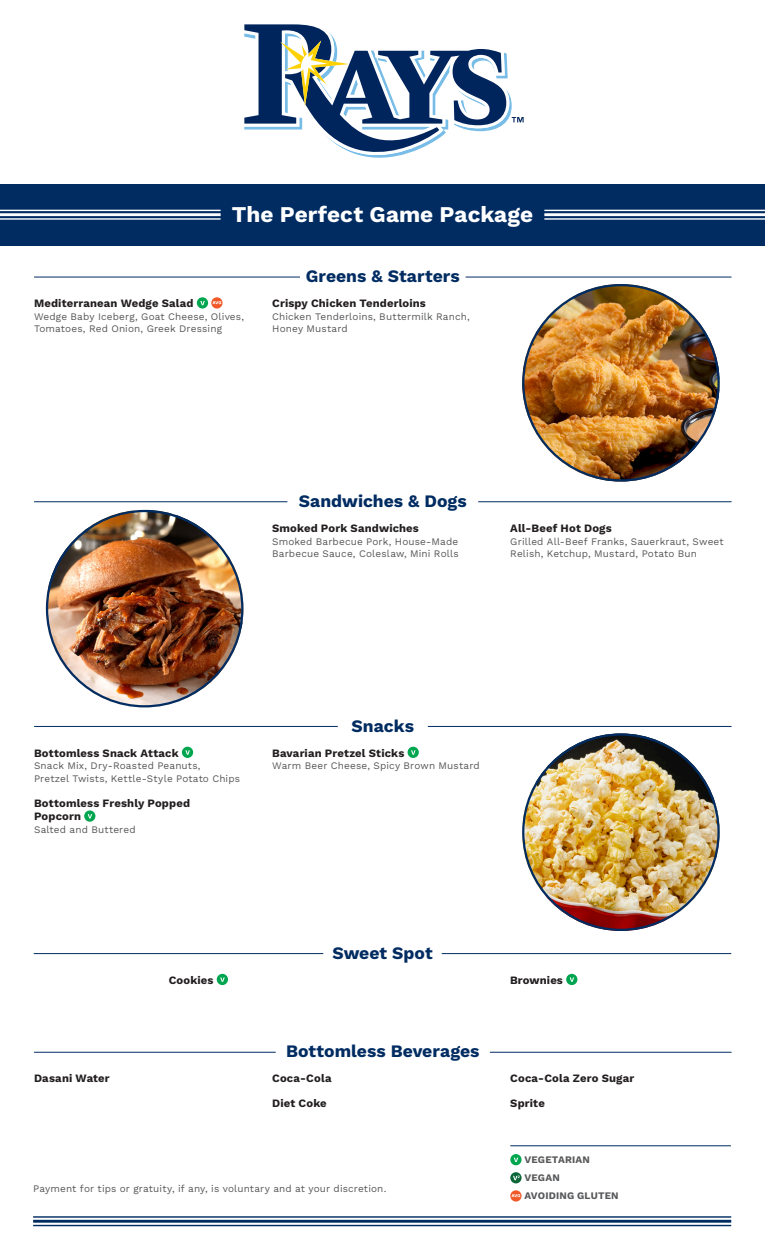
<style>
.page{position:relative;width:765px;height:1260px;background:#fff}
.page>*{position:absolute;margin:0;border:0;box-sizing:border-box;transform-origin:0 0}
.Page_Title{font:700 22.5px "Work Sans";color:#fff}
.Section_Head{font:700 17.5px "Work Sans";color:#002c62}
.Item_Name{font:700 11.25px/13.8px "Work Sans";letter-spacing:.015em;color:#231f20}
.Item_Description{font:10px/12.5px "Work Sans";letter-spacing:.015em;color:#57585a}
.Wines{font:700 10px "Work Sans";letter-spacing:.02em;color:#57585a}
</style>
<div class="page">
<div style="left:0;top:184px;width:765px;height:62px;background:#002c62"></div>
<hr style="left:0;top:210px;width:221px;height:1px;background:#fff">
<hr style="left:0;top:213px;width:221px;height:3px;background:#fff">
<hr style="left:0;top:218px;width:221px;height:2px;background:#fff">
<hr style="left:544px;top:210px;width:221px;height:1px;background:#fff">
<hr style="left:544px;top:213px;width:221px;height:3px;background:#fff">
<hr style="left:544px;top:218px;width:221px;height:2px;background:#fff">
<hr style="left:33px;top:1216px;width:698px;height:2px;background:#002c62">
<hr style="left:33px;top:1220px;width:698px;height:3px;background:#002c62">
<hr style="left:33px;top:1225px;width:698px;height:1px;background:#002c62">
<hr style="left:510px;top:1146px;width:221px;height:1px;background:#002c62">
<svg style="left:510px;top:1154px;width:12px;height:11px"></svg>
<svg style="left:514px;top:1158px;width:4px;height:4px"></svg>
<svg style="left:510px;top:1172px;width:12px;height:11px"></svg>
<svg style="left:513px;top:1176px;width:7px;height:4px"></svg>
<svg style="left:510px;top:1190px;width:12px;height:12px"></svg>
<svg style="left:511px;top:1194px;width:9px;height:3px"></svg>
<svg style="left:244px;top:24px;width:280px;height:134px"></svg>
<svg style="left:197px;top:297px;width:11px;height:12px"></svg>
<svg style="left:200px;top:301px;width:5px;height:4px"></svg>
<svg style="left:211px;top:297px;width:12px;height:12px"></svg>
<svg style="left:212px;top:301px;width:9px;height:3px"></svg>
<hr style="left:34px;top:277px;width:266px;height:1px;background:#002c62">
<hr style="left:466px;top:277px;width:266px;height:1px;background:#002c62">
<img style="left:522px;top:284px;width:198px;height:198px;border-radius:99px">
<hr style="left:34px;top:502px;width:253px;height:1px;background:#002c62">
<hr style="left:478px;top:502px;width:254px;height:1px;background:#002c62">
<img style="left:46px;top:510px;width:197px;height:197px;border-radius:99px">
<div style="left:182px;top:747px;width:11px;height:11px;background:#00a54f;border-radius:50%"></div>
<svg style="left:185px;top:750px;width:5px;height:5px"></svg>
<svg style="left:84px;top:810px;width:11px;height:12px"></svg>
<svg style="left:88px;top:814px;width:4px;height:4px"></svg>
<div style="left:408px;top:747px;width:11px;height:11px;background:#00a54f;border-radius:50%"></div>
<svg style="left:411px;top:750px;width:5px;height:5px"></svg>
<hr style="left:34px;top:726px;width:304px;height:1px;background:#002c62">
<hr style="left:428px;top:726px;width:304px;height:1px;background:#002c62">
<img style="left:522px;top:733px;width:198px;height:198px;border-radius:99px">
<div style="left:217px;top:974px;width:11px;height:11px;background:#00a54f;border-radius:50%"></div>
<svg style="left:220px;top:977px;width:5px;height:5px"></svg>
<div style="left:566px;top:974px;width:11px;height:11px;background:#00a54f;border-radius:50%"></div>
<svg style="left:570px;top:977px;width:4px;height:5px"></svg>
<hr style="left:34px;top:953px;width:289px;height:1px;background:#002c62">
<hr style="left:442px;top:953px;width:289px;height:1px;background:#002c62">
<hr style="left:34px;top:1052px;width:242px;height:1px;background:#002c62">
<hr style="left:490px;top:1052px;width:242px;height:1px;background:#002c62">
<p class="Page_Title" style="left:232px;top:198px;width:303px">The Perfect Game Package</p>
<p class="Item_Name" style="left:34px;top:296px;width:161px">Mediterranean Wedge Salad</p>
<p class="Item_Description" style="left:34px;top:310px;width:212px">Wedge Baby Iceberg, Goat Cheese, Olives,<br>Tomatoes, Red Onion, Greek Dressing</p>
<p class="Section_Head" style="left:306px;top:263px;width:156px">Greens &amp; Starters</p>
<p class="Item_Name" style="left:272px;top:296px;width:155px">Crispy Chicken Tenderloins</p>
<p class="Item_Description" style="left:272px;top:310px;width:199px">Chicken Tenderloins, Buttermilk Ranch,<br>Honey Mustard</p>
<p class="Section_Head" style="left:299px;top:488px;width:169px">Sandwiches &amp; Dogs</p>
<p class="Item_Name" style="left:272px;top:521px;width:148px">Smoked Pork Sandwiches</p>
<p class="Item_Description" style="left:272px;top:534px;width:188px">Smoked Barbecue Pork, House-Made<br>Barbecue Sauce, Coleslaw, Mini Rolls</p>
<p class="Item_Name" style="left:510px;top:521px;width:103px">All-Beef Hot Dogs</p>
<p class="Item_Description" style="left:510px;top:534px;width:215px">Grilled All-Beef Franks, Sauerkraut, Sweet<br>Relish, Ketchup, Mustard, Potato Bun</p>
<p class="Item_Name" style="left:34px;top:746px;width:146px">Bottomless Snack Attack</p>
<p class="Item_Description" style="left:34px;top:759px;width:208px">Snack Mix, Dry-Roasted Peanuts,<br>Pretzel Twists, Kettle-Style Potato Chips</p>
<p class="Item_Name" style="left:34px;top:796px;width:158px">Bottomless Freshly Popped<br>Popcorn</p>
<p class="Item_Description" style="left:34px;top:823px;width:103px">Salted and Buttered</p>
<p class="Section_Head" style="left:352px;top:712px;width:64px">Snacks</p>
<p class="Item_Name" style="left:272px;top:746px;width:134px">Bavarian Pretzel Sticks</p>
<p class="Item_Description" style="left:272px;top:759px;width:209px">Warm Beer Cheese, Spicy Brown Mustard</p>
<p class="Section_Head" style="left:332px;top:940px;width:102px">Sweet Spot</p>
<p class="Item_Name" style="left:169px;top:973px;width:46px">Cookies</p>
<p class="Item_Name" style="left:510px;top:973px;width:54px">Brownies</p>
<p class="Section_Head" style="left:286px;top:1038px;width:195px">Bottomless Beverages</p>
<p class="Item_Name" style="left:34px;top:1071px;width:77px">Dasani Water</p>
<p class="Item_Name" style="left:272px;top:1071px;width:61px">Coca-Cola</p>
<p class="Item_Name" style="left:272px;top:1096px;width:56px">Diet Coke</p>
<p class="Item_Description" style="left:33px;top:1182px;width:355px">Payment for tips or gratuity, if any, is voluntary and at your discretion.</p>
<p class="Item_Name" style="left:510px;top:1071px;width:125px">Coca-Cola Zero Sugar</p>
<p class="Item_Name" style="left:510px;top:1096px;width:36px">Sprite</p>
<p class="Wines" style="left:524px;top:1152px;width:67px">VEGETARIAN</p>
<p class="Wines" style="left:524px;top:1170px;width:37px">VEGAN</p>
<p class="Wines" style="left:524px;top:1188px;width:96px">AVOIDING GLUTEN</p>
</div>
